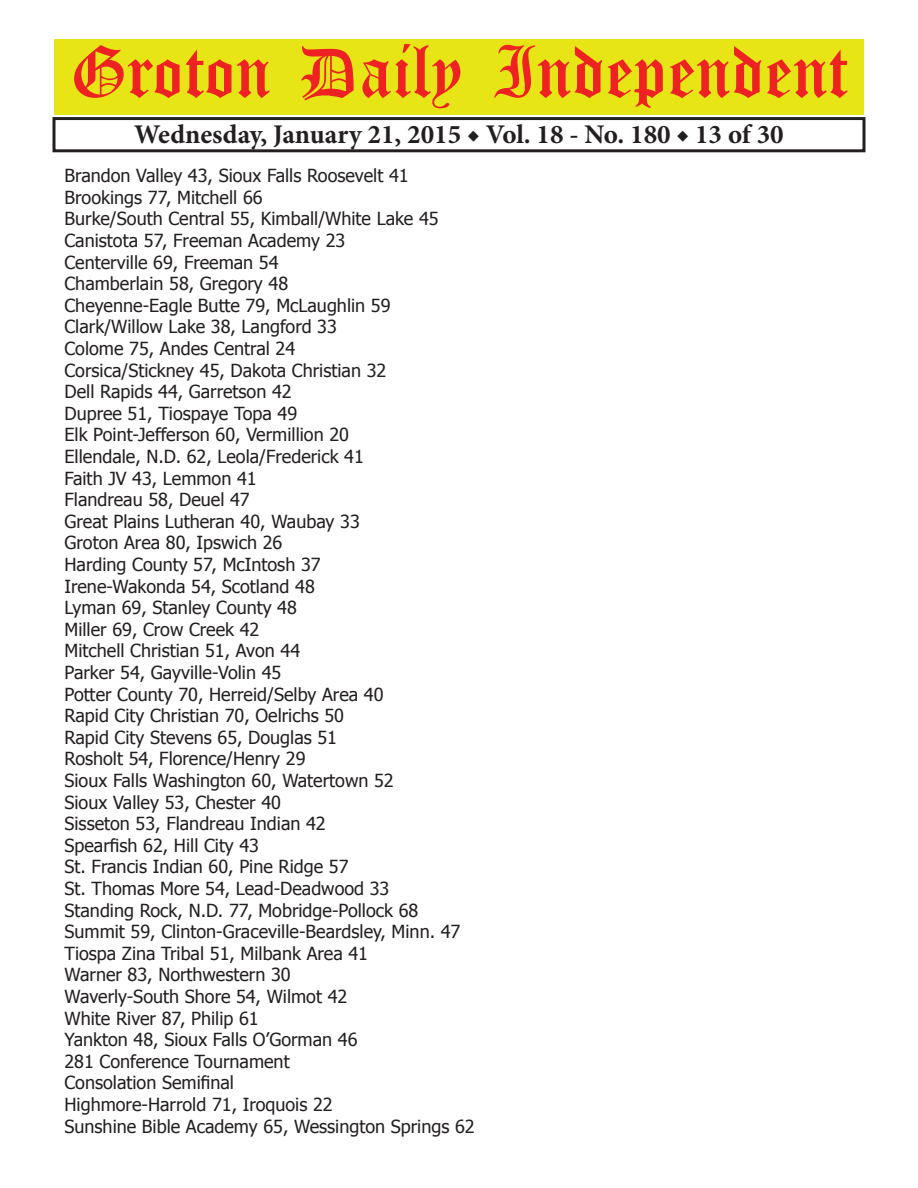
<style>
.page{position:relative;width:918px;height:1188px;background:#fff}
.page>*{position:absolute;margin:0;border:0;box-sizing:border-box;transform-origin:0 0}
.t1{font:54px "Old English Five";color:#ee2123}
.t2{font:700 27px "Minion Pro";color:#231f20}
.t3{font:18px/21.6px "Tahoma";color:#231f20}
</style>
<div class="page">
<div style="left:52px;top:117px;width:814px;height:35px;border:3px solid #231f20"></div>
<div style="left:54px;top:40px;width:810px;height:75px;background:#e7e515"></div>
<h1 class="t1" style="left:70px;top:47px;width:779px">Groton Daily Independent</h1>
<h2 class="t2" style="left:134px;top:116px;width:651px">Wednesday, January 21, 2015 ◆ Vol. 18 - No. 180 ◆ 13 of 30</h2>
<p class="t3" style="left:64px;top:164px;width:412px">Brandon Valley 43, Sioux Falls Roosevelt 41<br>Brookings 77, Mitchell 66<br>Burke/South Central 55, Kimball/White Lake 45<br>Canistota 57, Freeman Academy 23<br>Centerville 69, Freeman 54<br>Chamberlain 58, Gregory 48<br>Cheyenne-Eagle Butte 79, McLaughlin 59<br>Clark/Willow Lake 38, Langford 33<br>Colome 75, Andes Central 24<br>Corsica/Stickney 45, Dakota Christian 32<br>Dell Rapids 44, Garretson 42<br>Dupree 51, Tiospaye Topa 49<br>Elk Point-Jefferson 60, Vermillion 20<br>Ellendale, N.D. 62, Leola/Frederick 41<br>Faith JV 43, Lemmon 41<br>Flandreau 58, Deuel 47<br>Great Plains Lutheran 40, Waubay 33<br>Groton Area 80, Ipswich 26<br>Harding County 57, McIntosh 37<br>Irene-Wakonda 54, Scotland 48<br>Lyman 69, Stanley County 48<br>Miller 69, Crow Creek 42<br>Mitchell Christian 51, Avon 44<br>Parker 54, Gayville-Volin 45<br>Potter County 70, Herreid/Selby Area 40<br>Rapid City Christian 70, Oelrichs 50<br>Rapid City Stevens 65, Douglas 51<br>Rosholt 54, Florence/Henry 29<br>Sioux Falls Washington 60, Watertown 52<br>Sioux Valley 53, Chester 40<br>Sisseton 53, Flandreau Indian 42<br>Spearfish 62, Hill City 43<br>St. Francis Indian 60, Pine Ridge 57<br>St. Thomas More 54, Lead-Deadwood 33<br>Standing Rock, N.D. 77, Mobridge-Pollock 68<br>Summit 59, Clinton-Graceville-Beardsley, Minn. 47<br>Tiospa Zina Tribal 51, Milbank Area 41<br>Warner 83, Northwestern 30<br>Waverly-South Shore 54, Wilmot 42<br>White River 87, Philip 61<br>Yankton 48, Sioux Falls O’Gorman 46<br>281 Conference Tournament<br>Consolation Semifinal<br>Highmore-Harrold 71, Iroquois 22<br>Sunshine Bible Academy 65, Wessington Springs 62</p>
</div>
